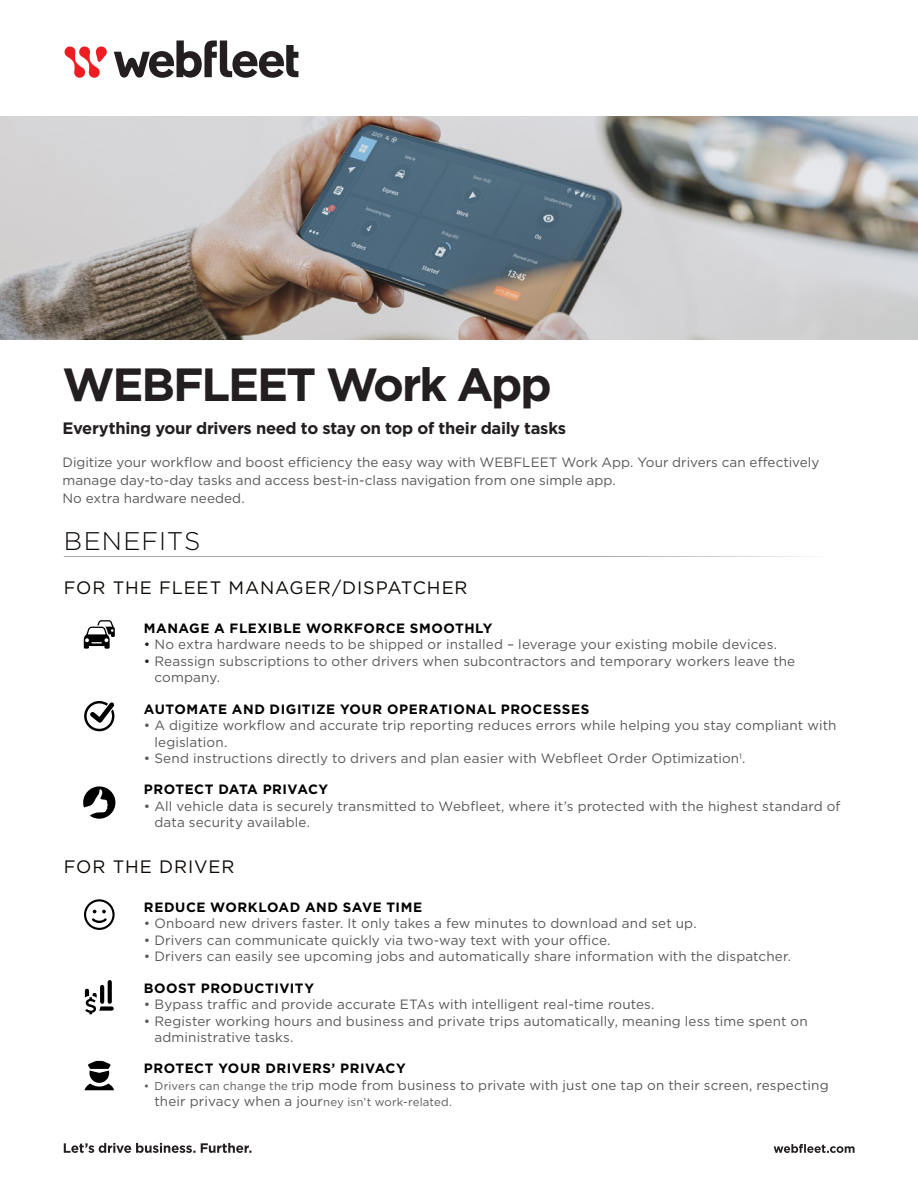
<style>
.page{position:relative;width:918px;height:1188px;background:#fff}
.page>*{position:absolute;margin:0;border:0;box-sizing:border-box;transform-origin:0 0}
.t1{font:700 46.5px "Gotham";letter-spacing:-.045em;color:#231f20}
.t2{font:300 25.5px "Gotham";letter-spacing:.035em;color:#0c0806}
.t3{font:18px "Gotham";letter-spacing:.05em;color:#0c0806}
.t4{font:700 16.5px "Gotham";letter-spacing:-.02em;color:#231f20}
.t5{font:13.5px/16.5px "Gotham";letter-spacing:.01em;color:#57585a}
.t6{font:700 13.5px "Gotham";letter-spacing:.04em;color:#000}
.s1{color:#231f20}
.s2{font-size:11.4px}
</style>
<div class="page">
<svg style="left:64px;top:1143px;width:187px;height:10px"></svg>
<svg style="left:774px;top:1144px;width:81px;height:9px"></svg>
<svg style="left:114px;top:40px;width:184px;height:38px"></svg>
<svg style="left:64px;top:46px;width:43px;height:32px"></svg>
<img style="left:0;top:117px;width:918px;height:222px">
<svg style="left:84px;top:620px;width:31px;height:29px"></svg>
<svg style="left:84px;top:701px;width:30px;height:30px"></svg>
<svg style="left:83px;top:786px;width:32px;height:33px"></svg>
<svg style="left:84px;top:899px;width:31px;height:31px"></svg>
<svg style="left:100px;top:985px;width:4px;height:19px"></svg>
<svg style="left:108px;top:980px;width:4px;height:24px"></svg>
<svg style="left:85px;top:989px;width:29px;height:25px"></svg>
<svg style="left:85px;top:1061px;width:29px;height:29px"></svg>
<h1 class="t1" style="left:62px;top:353px;width:491px">WEBFLEET Work App</h1>
<p class="t4" style="left:62px;top:417px;width:505px">Everything your drivers need to stay on top of their daily tasks</p>
<p class="t5" style="left:62px;top:453px;width:758px;line-height:18px">Digitize your workflow and boost efficiency the easy way with WEBFLEET Work App. Your drivers can effectively manage day-to-day tasks and access best-in-class navigation from one simple app.<br>No extra hardware needed.</p>
<h2 class="t2" style="left:64px;top:525px;width:138px">BENEFITS</h2>
<h3 class="t3" style="left:64px;top:576px;width:405px">FOR THE FLEET MANAGER/DISPATCHER</h3>
<p class="t6" style="left:144px;top:619px;width:350px">MANAGE A FLEXIBLE WORKFORCE SMOOTHLY</p>
<p class="t5" style="left:144px;top:636px;width:635px"><span class="s1">•</span> No extra hardware needs to be shipped or installed – leverage your existing mobile devices.</p>
<p class="t5" style="left:154px;top:652px;width:642px;text-indent:-11px"><span class="s1">•</span> Reassign subscriptions to other drivers when subcontractors and temporary workers leave the company.</p>
<p class="t6" style="left:144px;top:700px;width:447px">AUTOMATE AND DIGITIZE YOUR OPERATIONAL PROCESSES</p>
<p class="t5" style="left:154px;top:717px;width:683px;text-indent:-11px">• A digitize workflow and accurate trip reporting reduces errors while helping you stay compliant with legislation.</p>
<p class="t5" style="left:144px;top:750px;width:603px">• Send instructions directly to drivers and plan easier with Webfleet Order Optimization<sup>1</sup>.</p>
<p class="t6" style="left:144px;top:781px;width:186px">PROTECT DATA PRIVACY</p>
<p class="t5" style="left:154px;top:797px;width:688px;text-indent:-11px">• All vehicle data is securely transmitted to Webfleet, where it’s protected with the highest standard of data security available.</p>
<h3 class="t3" style="left:64px;top:855px;width:172px">FOR THE DRIVER</h3>
<p class="t6" style="left:144px;top:898px;width:280px">REDUCE WORKLOAD AND SAVE TIME</p>
<p class="t5" style="left:144px;top:915px;width:554px">• Onboard new drivers faster. It only takes a few minutes to download and set up.</p>
<p class="t5" style="left:144px;top:932px;width:468px">• Drivers can communicate quickly via two-way text with your office.</p>
<p class="t5" style="left:144px;top:948px;width:649px">• Drivers can easily see upcoming jobs and automatically share information with the dispatcher.</p>
<p class="t6" style="left:144px;top:979px;width:172px">BOOST PRODUCTIVITY</p>
<p class="t5" style="left:144px;top:996px;width:512px">• Bypass traffic and provide accurate ETAs with intelligent real-time routes.</p>
<p class="t5" style="left:154px;top:1012px;width:655px;text-indent:-11px">• Register working hours and business and private trips automatically, meaning less time spent on administrative tasks.</p>
<p class="t6" style="left:144px;top:1060px;width:263px">PROTECT YOUR DRIVERS’ PRIVACY</p>
<p class="t5" style="left:154px;top:1077px;width:676px;text-indent:-11px"><span class="s2">• Drivers can change the t</span>rip mode from business to private with just one tap on their screen, respecting their privacy when a jour<span class="s2">ney isn’t work-related.</span></p>
</div>
